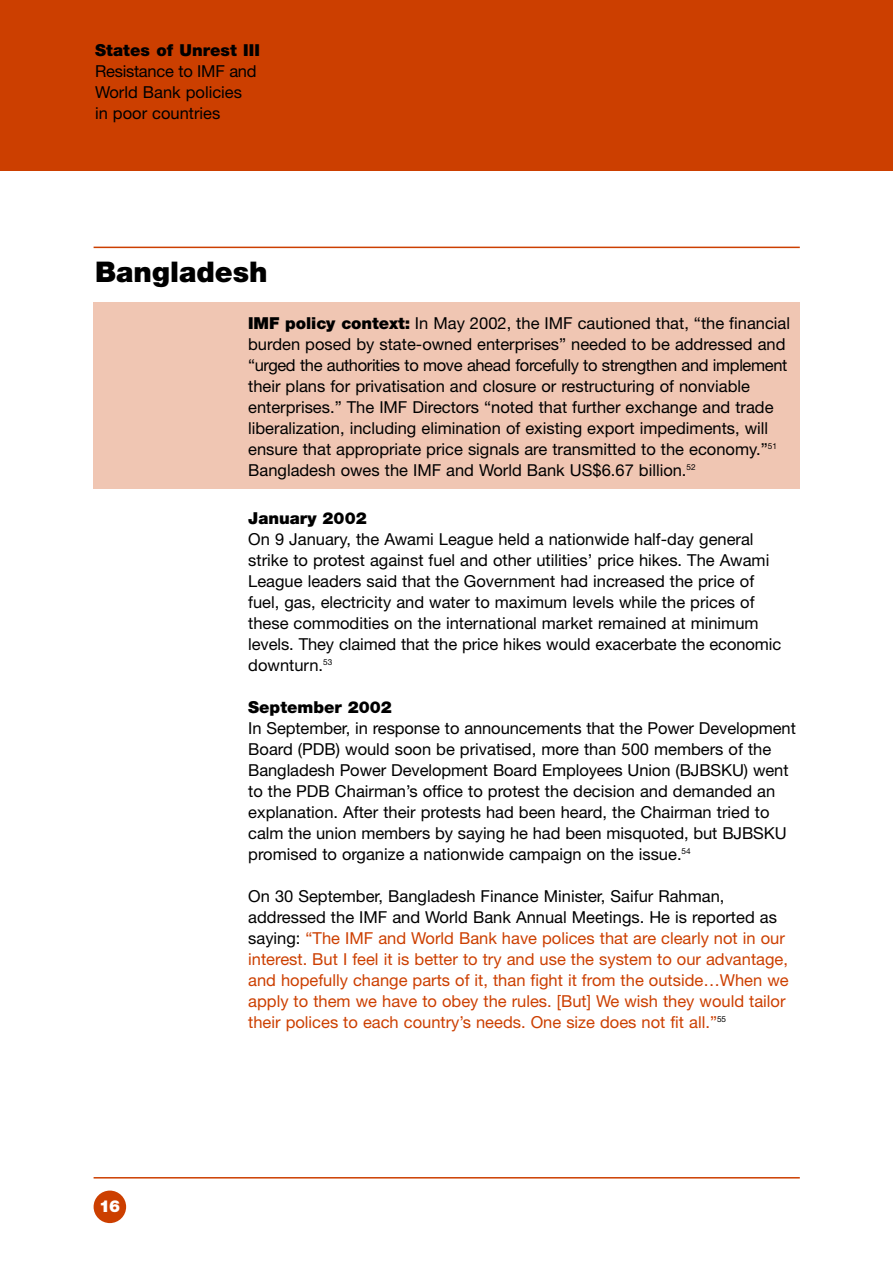
<style>
.page{position:relative;width:893px;height:1263px;background:#fff}
.page>*{position:absolute;margin:0;border:0;box-sizing:border-box;transform-origin:0 0}
.t1{font:900 28.5px "Helvetica Neue";color:#000}
.t2{font:16.5px/21px "Helvetica Neue";color:#000}
.t3{font:16.5px/21px "Helvetica Neue";color:#cc3f00}
.t4{font:900 16.5px "Helvetica Neue";color:#000}
.t5{font:900 16.5px "Helvetica Neue";color:#fff}
.s1{font-weight:900}
.s2{color:#000}
</style>
<div class="page">
<hr style="left:94px;top:1177px;width:705px;height:2px;background:#cc3f00">
<div style="left:94px;top:1191px;width:32px;height:32px;background:#cc3f00;border-radius:50%"></div>
<div style="left:0;top:0;width:892px;height:170px;background:#cc3f00"></div>
<hr style="left:94px;top:247px;width:705px;height:1px;background:#cc3f00">
<div style="left:94px;top:303px;width:705px;height:186px;background:#f0c6b3"></div>
<p class="t4" style="left:95px;top:44px;width:166px">States of Unrest III</p>
<p class="t2" style="left:95px;top:62px;width:163px">Resistance to IMF and<br>World Bank policies in poor countries</p>
<h1 class="t1" style="left:95px;top:261px;width:174px">Bangladesh</h1>
<p class="t2" style="left:248px;top:314px;width:543px"><span class="s1">IMF policy context:</span> In May 2002, the IMF cautioned that, “the financial burden posed by state-owned enterprises” needed to be addressed and “urged the authorities to move ahead forcefully to strengthen and implement their plans for privatisation and closure or restructuring of nonviable enterprises.” The IMF Directors “noted that further exchange and trade liberalization, including elimination of existing export impediments, will ensure that appropriate price signals are transmitted to the economy.”<sup>51<br></sup>Bangladesh owes the IMF and World Bank US$6.67 billion.<sup>52</sup></p>
<p class="t5" style="left:99px;top:1201px;width:22px">16</p>
<p class="t4" style="left:248px;top:512px;width:120px">January 2002</p>
<p class="t2" style="left:248px;top:530px;width:534px">On 9 January, the Awami League held a nationwide half-day general strike to protest against fuel and other utilities’ price hikes. The Awami League leaders said that the Government had increased the price of fuel, gas, electricity and water to maximum levels while the prices of these commodities on the international market remained at minimum levels. They claimed that the price hikes would exacerbate the economic downturn.<sup>53</sup></p>
<p class="t4" style="left:248px;top:701px;width:145px">September 2002</p>
<p class="t2" style="left:248px;top:719px;width:549px">In September, in response to announcements that the Power Development Board (PDB) would soon be privatised, more than 500 members of the Bangladesh Power Development Board Employees Union (BJBSKU) went to the PDB Chairman’s office to protest the decision and demanded an explanation. After their protests had been heard, the Chairman tried to calm the union members by saying he had been misquoted, but BJBSKU promised to organize a nationwide campaign on the issue.<sup>54</sup></p>
<p class="t3" style="left:248px;top:887px;width:542px"><span class="s2">On 30 September, Bangladesh Finance Minister, Saifur Rahman, addressed the IMF and World Bank Annual Meetings. He is reported as saying:</span> “The IMF and World Bank have polices that are clearly not in our interest. But I feel it is better to try and use the system to our advantage, and hopefully change parts of it, than fight it from the outside…When we apply to them we have to obey the rules. [But] We wish they would tailor their polices to each country’s needs. One size does not fit all.”<sup>55</sup></p>
</div>
